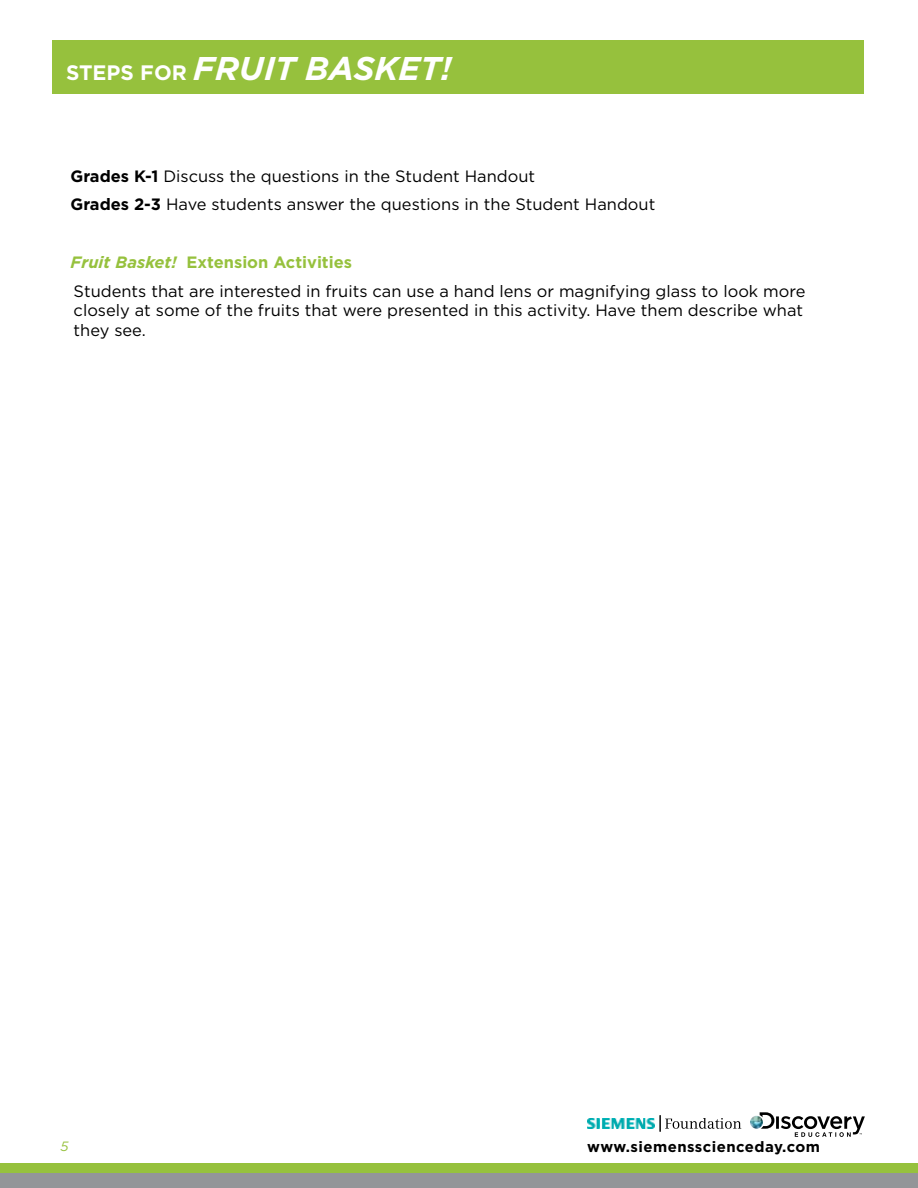
<style>
.page{position:relative;width:918px;height:1188px;background:#fff}
.page>*{position:absolute;margin:0;border:0;box-sizing:border-box;transform-origin:0 0}
.t1{font:italic 700 32.85px "Gotham";color:#fff}
.t2{font:16.5px/28.7px "Gotham";color:#000}
.t3{font:700 15px "Gotham";letter-spacing:.03em;color:#000}
.t4{font:italic 13.5px "Gotham";color:#96c13d}
.s1{font-style:normal;font-size:20.85px}
.s2{font-weight:700}
.s3{font-weight:700;font-style:italic;color:#96c13d}
.s4{font-weight:700;color:#96c13d}
</style>
<div class="page">
<svg style="left:750px;top:1112px;width:115px;height:25px"></svg>
<img style="left:587px;top:1118px;width:68px;height:11px">
<svg style="left:660px;top:1115px;width:81px;height:17px"></svg>
<div style="left:53px;top:40px;width:811px;height:54px;background:#96c13d"></div>
<div style="left:0;top:1164px;width:918px;height:24px;background:#96c13d"></div>
<div style="left:0;top:1174px;width:918px;height:14px;background:#939598"></div>
<h1 class="t1" style="left:66px;top:47px;width:387px"><span class="s1">st eps fo r</span> Fruit Basket!</h1>
<p class="t2" style="left:71px;top:161px;width:586px"><span class="s2">Grades K-1</span> Discuss the questions in the Student Handout<br><span class="s2">Grades 2-3</span> Have students answer the questions in the Student Handout</p>
<p class="t2" style="left:71px;top:247px;width:736px"><span class="s3">Fruit Basket!</span> <span class="s4">Extension Activities<br></span>Students that are interested in fruits can use a hand lens or magnifying glass to look more</p>
<p class="t2" style="left:74px;top:300px;width:731px;line-height:19.8px">closely at some of the fruits that were presented in this activity. Have them describe what they see.</p>
<p class="t4" style="left:60px;top:1138px;width:10px">5</p>
<p class="t3" style="left:587px;top:1138px;width:234px">www.siemensscienceday.com</p>
</div>
